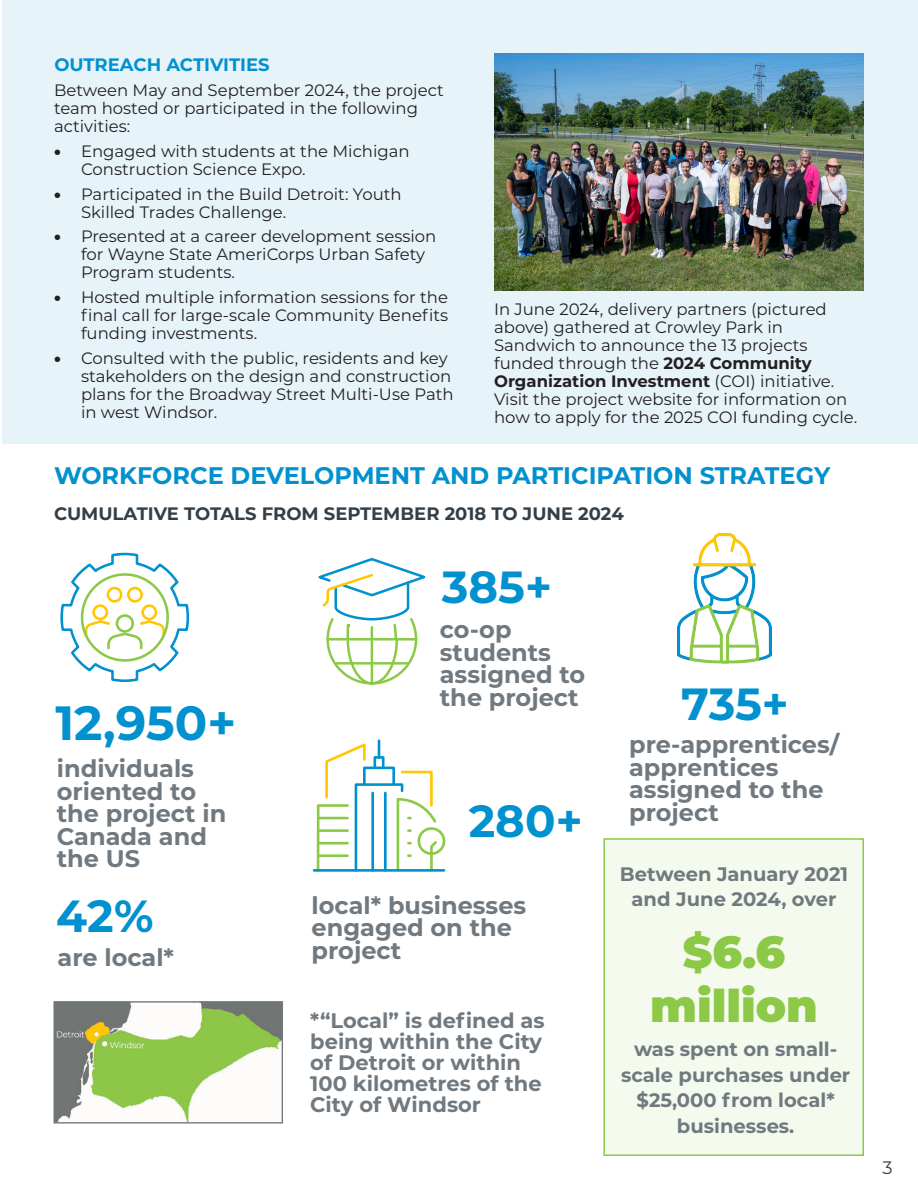
<style>
.page{position:relative;width:918px;height:1188px;background:#fff}
.page>*{position:absolute;margin:0;border:0;box-sizing:border-box;transform-origin:0 0}
.Normal_Paragraph{font:700 48px "Montserrat";color:#0091ce}
.Normal_Paragraph-2{font:700 45px "Montserrat";color:#0091ce}
.t1{font:900 45px/54px "Montserrat";color:#8cc947;text-align:center}
.Normal_Paragraph-3{font:700 24px/22.5px "Montserrat";color:#70797f}
.Normal_Paragraph-4{font:700 24px "Montserrat";color:#0091ce}
.Normal_Paragraph-5{font:700 21px/21px "Montserrat";color:#70797f}
.Normal_Paragraph-6{font:700 19.5px/25.5px "Montserrat";color:#70797f;text-align:center}
.Normal_Paragraph-7{font:700 18px "Montserrat";color:#333f48}
.Text{font:700 18px "Montserrat";color:#0091ce}
.t2{font:18px "Montserrat";color:#333f48}
.Normal_Paragraph-8{font:16.5px/18px "Montserrat";color:#231f20}
.s1{font-weight:900}
.s2{font-weight:700}
</style>
<div class="page">
<div style="left:2px;top:0;width:916px;height:443px;background:#e6f4fa"></div>
<img style="left:55px;top:1003px;width:226px;height:119px">
<div style="left:53px;top:1001px;width:230px;height:123px;border:1px solid #70797f"></div>
<img style="left:677px;top:533px;width:95px;height:130px">
<svg style="left:60px;top:552px;width:130px;height:130px"></svg>
<svg style="left:318px;top:558px;width:108px;height:127px"></svg>
<div style="left:418px;top:827px;width:27px;height:28px;border:3px solid #8cc947;border-radius:50%"></div>
<svg style="left:316px;top:741px;width:123px;height:128px"></svg>
<hr style="left:371px;top:793px;width:3px;height:77px;background:#0091ce">
<hr style="left:384px;top:793px;width:3px;height:77px;background:#0091ce">
<hr style="left:318px;top:817px;width:30px;height:2px;background:#8cc947">
<hr style="left:318px;top:829px;width:30px;height:3px;background:#8cc947">
<hr style="left:318px;top:842px;width:30px;height:2px;background:#8cc947">
<hr style="left:318px;top:854px;width:30px;height:3px;background:#8cc947">
<hr style="left:314px;top:869px;width:130px;height:3px;background:#0091ce">
<div style="left:603px;top:838px;width:261px;height:318px;background:#f4faed;border:2px solid #8cc947"></div>
<img style="left:494px;top:54px;width:370px;height:236px">
<p class="Text" style="left:54px;top:52px;width:217px">OUTREACH ACTIVITIES</p>
<p class="Normal_Paragraph-8" style="left:54px;top:81px;width:391px">Between May and September 2024, the project team hosted or participated in the following activities:</p>
<p class="Normal_Paragraph-8" style="left:81px;top:141px;width:330px;text-indent:-27px"><span class="s1">•</span> Engaged with students at the Michigan<br>Construction Science Expo.</p>
<p class="Normal_Paragraph-8" style="left:81px;top:184px;width:322px;text-indent:-27px"><span class="s1">•</span> Participated in the Build Detroit: Youth<br>Skilled Trades Challenge.</p>
<p class="Normal_Paragraph-8" style="left:81px;top:227px;width:357px;text-indent:-27px"><span class="s1">•</span> Presented at a career development session for Wayne State AmeriCorps Urban Safety<br>Program students.</p>
<p class="Normal_Paragraph-8" style="left:81px;top:288px;width:369px;text-align:justify;text-indent:-27px"><span class="s1">•</span> Hosted multiple information sessions for the final call for large-scale Community Benefits funding investments.</p>
<p class="Normal_Paragraph-8" style="left:81px;top:348px;width:374px;text-indent:-27px"><span class="s1">•</span> Consulted with the public, residents and key stakeholders on the design and construction plans for the Broadway Street Multi-Use Path in west Windsor.</p>
<p class="Normal_Paragraph-8" style="left:494px;top:299px;width:365px">In June 2024, delivery partners (pictured above) gathered at Crowley Park in Sandwich to announce the 13 projects funded through the <span class="s2">2024 Community Organization Investment</span> (COI) initiative.<br>Visit the project website for information on how to apply for the 2025 COI funding cycle.</p>
<p class="Normal_Paragraph-4" style="left:54px;top:458px;width:778px">WORKFORCE DEVELOPMENT AND PARTICIPATION STRATEGY</p>
<p class="Normal_Paragraph-7" style="left:54px;top:501px;width:571px">CUMULATIVE TOTALS FROM SEPTEMBER 2018 TO JUNE 2024</p>
<p class="Normal_Paragraph" style="left:56px;top:689px;width:182px">12,950+</p>
<p class="Normal_Paragraph-3" style="left:57px;top:756px;width:171px">individuals oriented to the project in<br>Canada and the US</p>
<p class="Normal_Paragraph-2" style="left:442px;top:555px;width:112px">385+</p>
<p class="Normal_Paragraph-3" style="left:440px;top:617px;width:147px">co-op students assigned to the project</p>
<p class="Normal_Paragraph-2" style="left:469px;top:789px;width:115px">280+</p>
<p class="Normal_Paragraph-3" style="left:312px;top:893px;width:216px">local* businesses engaged on the</p>
<p class="Normal_Paragraph-2" style="left:56px;top:884px;width:99px">42%</p>
<p class="Normal_Paragraph-3" style="left:58px;top:945px;width:118px">are local*</p>
<p class="Normal_Paragraph-3" style="left:312px;top:938px;width:91px">project</p>
<p class="Normal_Paragraph-5" style="left:310px;top:1009px;width:236px">*“Local” is defined as being within the City of Detroit or within<br>100 kilometres of the<br>City of Windsor</p>
<p class="Normal_Paragraph-2" style="left:681px;top:671px;width:109px">735+</p>
<p class="Normal_Paragraph-3" style="left:629px;top:732px;width:212px">pre-apprentices/ apprentices assigned to the project</p>
<p class="Normal_Paragraph-6" style="left:620px;top:860px;width:230px">Between January 2021 and June 2024, over</p>
<p class="t1" style="left:650px;top:922px;width:169px">$6.6 million</p>
<p class="Normal_Paragraph-6" style="left:621px;top:1036px;width:231px">was spent on small&shy;scale purchases under $25,000 from local* businesses.</p>
<p class="t2" style="left:883px;top:1155px;width:12px">3</p>
</div>
